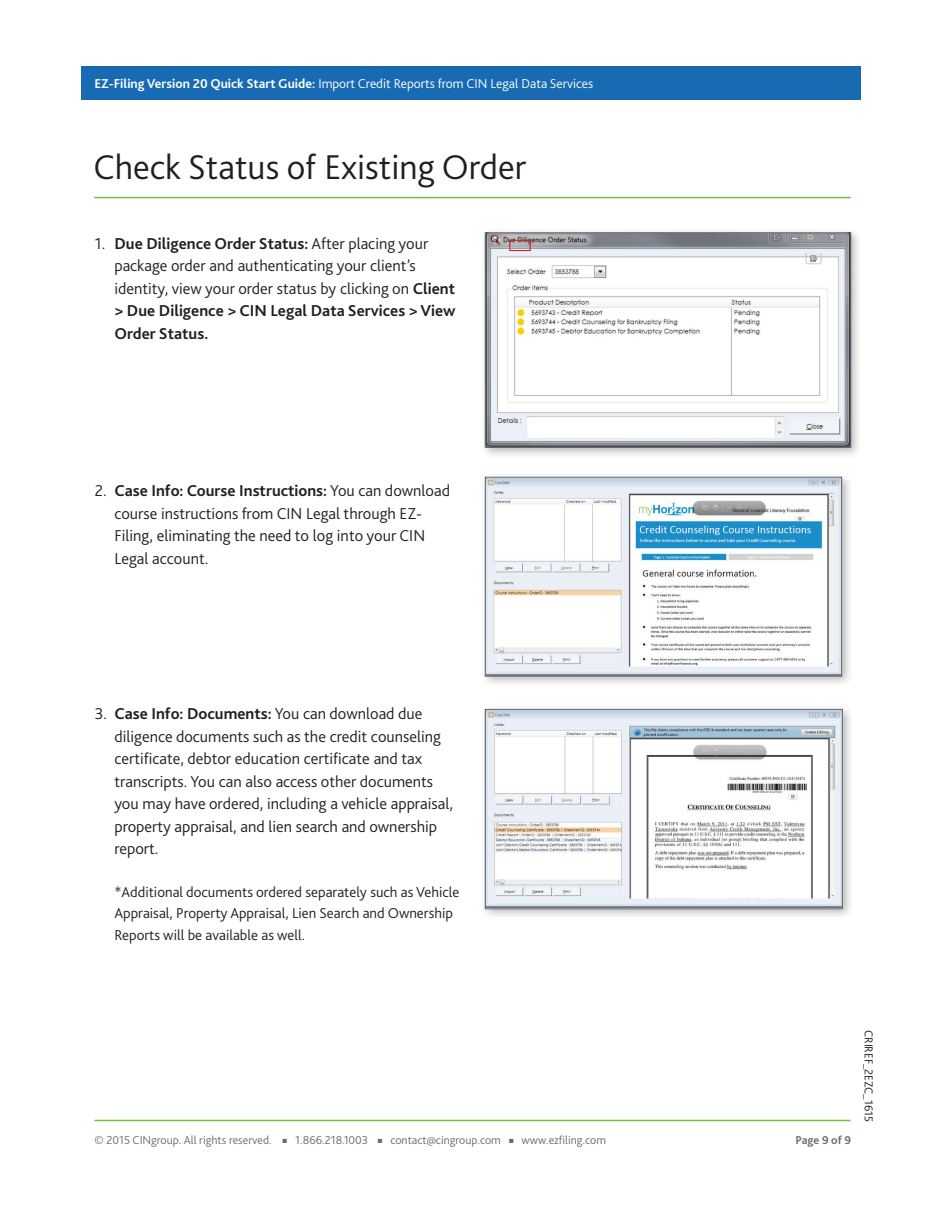
<style>
.page{position:relative;width:945px;height:1215px;background:#fff}
.page>*{position:absolute;margin:0;border:0;box-sizing:border-box;transform-origin:0 0}
.t1{font:300 36px "Bliss 2";color:#231f20}
.t2{font:300 16.5px/22.5px "Bliss 2";color:#231f20}
.t3{font:300 15px/21px "Bliss 2";color:#231f20}
.t4{font:300 13.5px "Bliss 2";color:#fff}
.t5{font:300 12px "Bliss 2";color:#6c6d70}
.t6{font:300 12px "Bliss 2";color:#231f20}
.t7{font:700 12px "Bliss 2";color:#6c6d70}
.s1{font-weight:700}
</style>
<div class="page">
<hr style="left:94px;top:1120px;width:756px;height:1px;background:#71bf44">
<div style="left:82px;top:66px;width:779px;height:33px;background:#186ab3"></div>
<hr style="left:94px;top:197px;width:757px;height:1px;background:#71bf44">
<div style="left:480px;top:472px;width:374px;height:216px;background:#231f20;opacity:.3"></div>
<img style="left:487px;top:479px;width:353px;height:196px">
<div style="left:485px;top:477px;width:357px;height:200px;border:1px solid #6c6d70"></div>
<div style="left:480px;top:704px;width:374px;height:217px;background:#231f20;opacity:.3"></div>
<img style="left:487px;top:711px;width:354px;height:196px">
<div style="left:485px;top:709px;width:358px;height:200px;border:1px solid #6c6d70"></div>
<div style="left:480px;top:228px;width:383px;height:231px;background:#231f20;opacity:.3"></div>
<img style="left:487px;top:235px;width:362px;height:211px">
<div style="left:485px;top:233px;width:366px;height:215px;border:1px solid #6c6d70"></div>
<div style="left:509px;top:240px;width:22px;height:11px;border:1px solid #d1232a"></div>
<p class="t4" style="left:94px;top:75px;width:500px"><span class="s1">EZ-Filing Version 20 Quick Start Guide:</span> Import Credit Reports from CIN Legal Data Services</p>
<h1 class="t1" style="left:94px;top:145px;width:434px">Check Status of Existing Order</h1>
<p class="t2" style="left:114px;top:232px;width:343px;text-indent:-20px">1. <span class="s1">Due Diligence Order Status:</span> After placing your package order and authenticating your client’s identity, view your order status by clicking on <span class="s1">Client &gt; Due Diligence &gt; CIN Legal Data Services &gt; View Order Status.</span></p>
<p class="t2" style="left:114px;top:479px;width:337px;text-indent:-20px">2. <span class="s1">Case Info: Course Instructions:</span> You can download course instructions from CIN Legal through EZ-Filing, eliminating the need to log into your CIN Legal account.</p>
<p class="t2" style="left:114px;top:702px;width:340px;text-indent:-20px">3. <span class="s1">Case Info: Documents:</span> You can download due diligence documents such as the credit counseling certificate, debtor education certificate and tax transcripts. You can also access other documents you may have ordered, including a vehicle appraisal, property appraisal, and lien search and ownership report.</p>
<p class="t3" style="left:114px;top:881px;width:347px">*Additional documents ordered separately such as Vehicle<br>Appraisal, Property Appraisal, Lien Search and Ownership</p>
<p class="t3" style="left:114px;top:925px;width:192px">Reports will be available as well.</p>
<p class="t5" style="left:94px;top:1133px;width:513px">© 2015 CINgroup. All rights reserved. ■ 1.866.218.1003 ■ contact@cingroup.com ■ www.ezfiling.com</p>
<p class="t7" style="left:795px;top:1133px;width:57px">Page 9 of 9</p>
<p class="t6" style="left:876px;top:1030px;width:93px;rotate:90deg">CRIREF_2EZC_1615</p>
</div>
